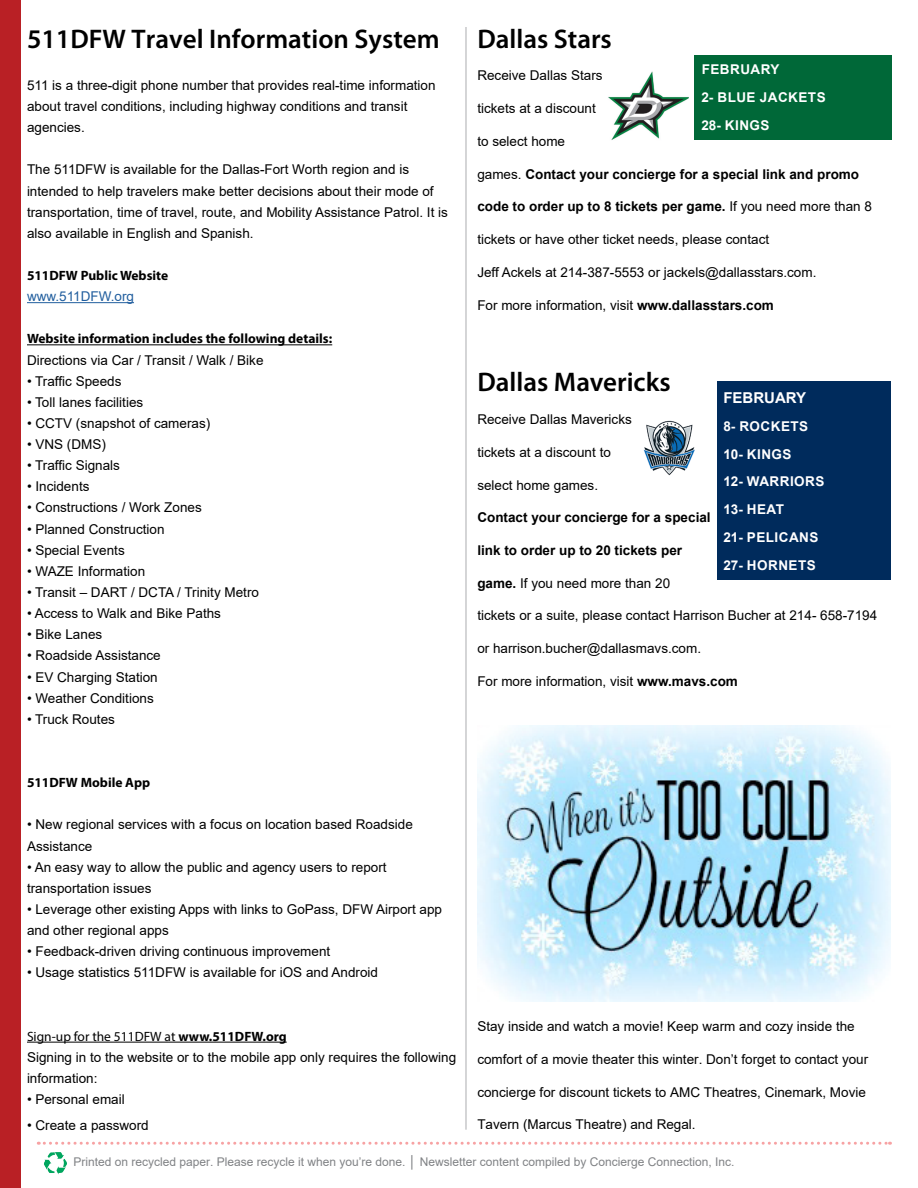
<style>
.page{position:relative;width:918px;height:1188px;background:#fff}
.page>*{position:absolute;margin:0;border:0;box-sizing:border-box;transform-origin:0 0}
.t1{font:600 27px "Myriad Pro";color:#000}
.t2{font:700 15px "Arial";color:#fff}
.t3{font:13.5px/21.1px "Arial";color:#000}
.t4{font:700 13.5px "Arial";color:#000}
.t5{font:700 13.5px/27.8px "Arial";letter-spacing:.035em;color:#fff}
.t6{font:700 13.5px "Myriad Pro";color:#000}
.t7{font:13.5px "Myriad Pro";color:#000}
.t8{font:13.5px "Arial";color:#215e9e}
.t9{font:12px "Arial";color:#808285}
.s1{font-weight:400}
.s2{font-weight:700}
</style>
<div class="page">
<hr style="left:27px;top:302px;width:107px;height:1px;background:#215e9e">
<hr style="left:27px;top:345px;width:305px;height:1px;background:#000">
<hr style="left:27px;top:1042px;width:260px;height:1px;background:#000">
<svg style="left:38px;top:1142px;width:853px;height:3px"></svg>
<img style="left:44px;top:1152px;width:23px;height:22px">
<div style="left:0;top:0;width:20px;height:1188px;background:#b92025"></div>
<hr style="left:465px;top:27px;width:2px;height:1103px;background:#c7c8ca">
<div style="left:694px;top:55px;width:197px;height:85px;background:#006838"></div>
<img style="left:608px;top:71px;width:81px;height:69px">
<div style="left:718px;top:382px;width:173px;height:198px;background:#002b5c"></div>
<img style="left:643px;top:420px;width:52px;height:56px">
<img style="left:477px;top:726px;width:414px;height:276px">
<h1 class="t1" style="left:27px;top:21px;width:414px">511DFW Travel Information System</h1>
<p class="t3" style="left:27px;top:75px;width:410px">511 is a three-digit phone number that provides real-time information about travel conditions, including highway conditions and transit agencies.</p>
<p class="t3" style="left:27px;top:159px;width:422px">The 511DFW is available for the Dallas-Fort Worth region and is intended to help travelers make better decisions about their mode of transportation, time of travel, route, and Mobility Assistance Patrol. It is also available in English and Spanish.</p>
<p class="t6" style="left:27px;top:267px;width:143px">511DFW Public Website</p>
<p class="t8" style="left:27px;top:287px;width:109px">www.511DFW.org</p>
<p class="t6" style="left:27px;top:330px;width:307px">Website information includes the following details:</p>
<p class="t3" style="left:27px;top:349px;width:238px">Directions via Car / Transit / Walk / Bike</p>
<p class="t3" style="left:27px;top:370px;width:96px">• Traffic Speeds</p>
<p class="t3" style="left:27px;top:391px;width:118px">• Toll lanes facilities</p>
<p class="t3" style="left:27px;top:413px;width:185px">• CCTV (snapshot of cameras)</p>
<p class="t3" style="left:27px;top:434px;width:80px">• VNS (DMS)</p>
<p class="t3" style="left:27px;top:455px;width:95px">• Traffic Signals</p>
<p class="t3" style="left:27px;top:476px;width:64px">• Incidents</p>
<p class="t3" style="left:27px;top:497px;width:176px">• Constructions / Work Zones</p>
<p class="t3" style="left:27px;top:518px;width:139px">• Planned Construction</p>
<p class="t3" style="left:27px;top:539px;width:99px">• Special Events</p>
<p class="t3" style="left:27px;top:560px;width:120px">• WAZE Information</p>
<p class="t3" style="left:27px;top:582px;width:234px">• Transit – DART / DCTA / Trinity Metro</p>
<p class="t3" style="left:27px;top:603px;width:196px">• Access to Walk and Bike Paths</p>
<p class="t3" style="left:27px;top:624px;width:77px">• Bike Lanes</p>
<p class="t3" style="left:27px;top:645px;width:135px">• Roadside Assistance</p>
<p class="t3" style="left:27px;top:666px;width:132px">• EV Charging Station</p>
<p class="t3" style="left:27px;top:687px;width:128px">• Weather Conditions</p>
<p class="t3" style="left:27px;top:708px;width:90px">• Truck Routes</p>
<p class="t6" style="left:27px;top:774px;width:125px">511DFW Mobile App</p>
<p class="t3" style="left:27px;top:814px;width:387px">• New regional services with a focus on location based Roadside<br>Assistance</p>
<p class="t3" style="left:27px;top:856px;width:361px">• An easy way to allow the public and agency users to report transportation issues</p>
<p class="t3" style="left:27px;top:899px;width:417px">• Leverage other existing Apps with links to GoPass, DFW Airport app and other regional apps</p>
<p class="t3" style="left:27px;top:941px;width:305px">• Feedback-driven driving continuous improvement</p>
<p class="t3" style="left:27px;top:962px;width:353px">• Usage statistics 511DFW is available for iOS and Android</p>
<h1 class="t1" style="left:477px;top:21px;width:136px">Dallas Stars</h1>
<p class="t3" style="left:477px;top:65px;width:127px">Receive Dallas Stars</p>
<p class="t3" style="left:477px;top:98px;width:120px">tickets at a discount</p>
<p class="t3" style="left:477px;top:130px;width:89px">to select home</p>
<p class="t4" style="left:477px;top:164px;width:383px"><span class="s1">games.</span> Contact your concierge for a special link and promo</p>
<p class="t4" style="left:477px;top:197px;width:396px">code to order up to 8 tickets per game. <span class="s1">If you need more than 8</span></p>
<p class="t3" style="left:477px;top:229px;width:293px">tickets or have other ticket needs, please contact</p>
<p class="t3" style="left:477px;top:261px;width:341px">Jeff Ackels at 214-387-5553 or jackels@dallasstars.com.</p>
<p class="t3" style="left:477px;top:294px;width:298px">For more information, visit <span class="s2">www.dallasstars.com</span></p>
<p class="t5" style="left:701px;top:56px;width:126px">FEBRUARY<br>2- BLUE JACKETS<br>28- KINGS</p>
<h1 class="t1" style="left:477px;top:365px;width:195px">Dallas Mavericks</h1>
<p class="t3" style="left:477px;top:409px;width:156px">Receive Dallas Mavericks</p>
<p class="t3" style="left:477px;top:441px;width:135px">tickets at a discount to</p>
<p class="t3" style="left:477px;top:474px;width:122px">select home games.</p>
<p class="t4" style="left:477px;top:508px;width:235px">Contact your concierge for a special</p>
<p class="t4" style="left:477px;top:541px;width:206px">link to order up to 20 tickets per</p>
<p class="t3" style="left:477px;top:572px;width:194px"><span class="s2">game.</span> If you need more than 20</p>
<p class="t3" style="left:477px;top:605px;width:401px">tickets or a suite, please contact Harrison Bucher at 214- 658-7194</p>
<p class="t3" style="left:477px;top:638px;width:225px">or harrison.bucher@dallasmavs.com.</p>
<p class="t3" style="left:477px;top:671px;width:262px">For more information, visit <span class="s2">www.mavs.com</span></p>
<p class="t2" style="left:723px;top:387px;width:84px">FEBRUARY</p>
<p class="t5" style="left:723px;top:412px;width:103px">8- ROCKETS<br>10- KINGS<br>12- WARRIORS<br>13- HEAT<br>21- PELICANS<br>27- HORNETS</p>
<p class="t3" style="left:477px;top:1016px;width:379px">Stay inside and watch a movie! Keep warm and cozy inside the</p>
<p class="t3" style="left:477px;top:1049px;width:392px">comfort of a movie theater this winter. Don’t forget to contact your</p>
<p class="t3" style="left:477px;top:1081px;width:390px">concierge for discount tickets to AMC Theatres, Cinemark, Movie</p>
<p class="t3" style="left:477px;top:1114px;width:220px">Tavern (Marcus Theatre) and Regal.</p>
<p class="t7" style="left:27px;top:1028px;width:261px">Sign-up for the 511DFW at <span class="s2">www.511DFW.org</span></p>
<p class="t3" style="left:27px;top:1046px;width:431px">Signing in to the website or to the mobile app only requires the following information:</p>
<p class="t3" style="left:27px;top:1089px;width:99px">• Personal email</p>
<p class="t3" style="left:27px;top:1115px;width:123px">• Create a password</p>
<p class="t9" style="left:73px;top:1154px;width:663px">Printed on recycled paper. Please recycle it when you’re done. │ Newsletter content compiled by Concierge Connection, Inc.</p>
</div>
